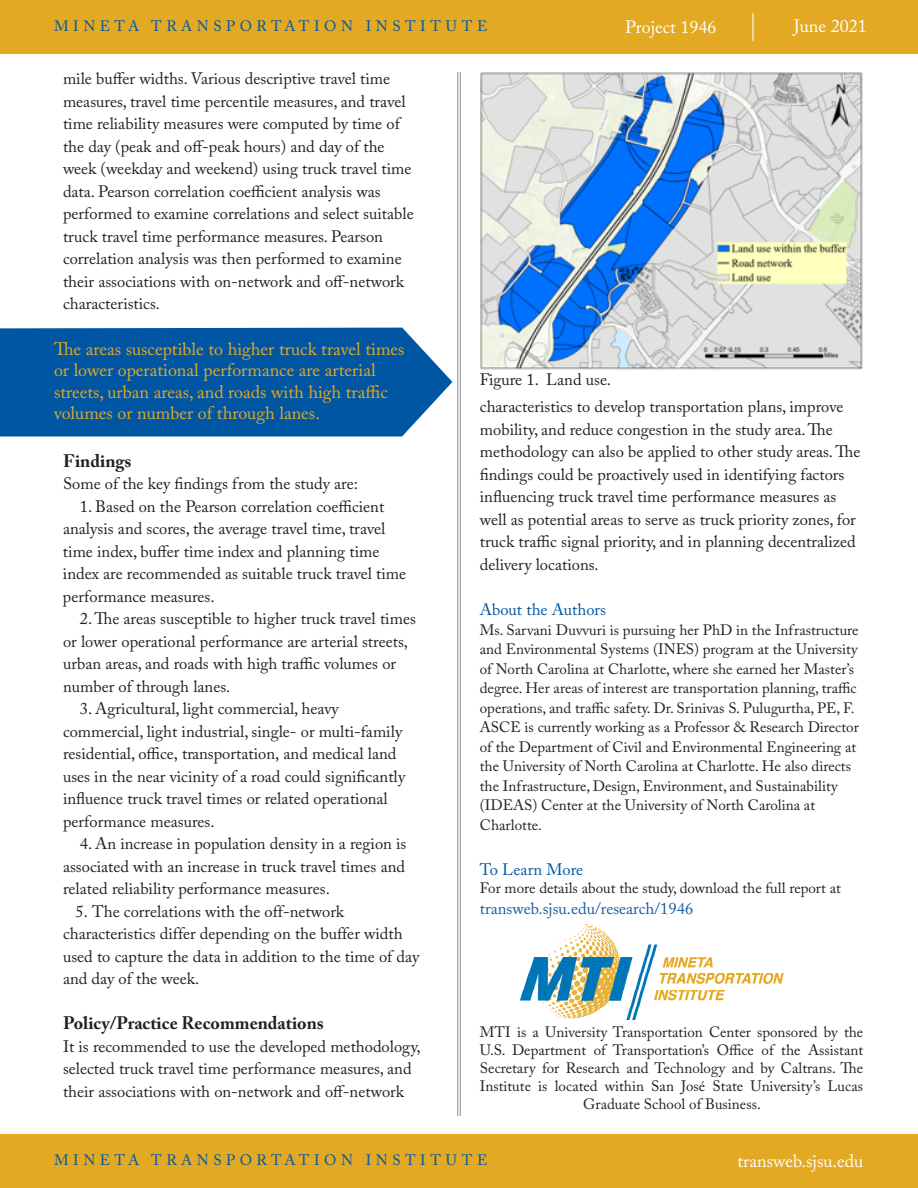
<style>
.page{position:relative;width:918px;height:1188px;background:#fff}
.page>*{position:absolute;margin:0;border:0;box-sizing:border-box;transform-origin:0 0}
.Call-Out_Text{font:18px/21.6px "Adobe Caslon Pro";color:#e4a922}
.Body_Text{font:700 18px "Adobe Caslon Pro";color:#231f20}
.t1{font:18px "Adobe Caslon Pro";color:#fff}
.Body_Text-2{font:16.5px/22.5px "Adobe Caslon Pro";color:#231f20}
.To_Learn_More_-_Body{font:16.5px "Adobe Caslon Pro";color:#175d9e}
.To_Learn_More_-_Head{font:16.5px "Adobe Caslon Pro";color:#0156a3}
.About_the_Authors{font:16.5px "Adobe Caslon Pro";color:#0156a3}
.To_Learn_More_-_Head-2{font:15px/19.5px "Adobe Caslon Pro";color:#231f20}
.About_MTI{font:15px/18px "Adobe Caslon Pro";color:#231f20;text-align:center}
.t2{font:15px "Adobe Caslon Pro";letter-spacing:.3em;color:#0156a3}
.To_Learn_More_-_Body-2{font:15px "Adobe Caslon Pro";color:#231f20}
</style>
<div class="page">
<hr style="left:460px;top:72px;width:1px;height:1044px;background:#8a8c8f">
<hr style="left:457px;top:72px;width:1px;height:1044px;background:#8a8c8f">
<img style="left:520px;top:924px;width:263px;height:96px">
<div style="left:0;top:1134px;width:918px;height:54px;background:#e4a922"></div>
<div style="left:0;top:0;width:918px;height:54px;background:#e4a922"></div>
<hr style="left:752px;top:13px;width:2px;height:28px;background:#fff">
<img style="left:480px;top:73px;width:383px;height:297px">
<div style="left:0;top:328px;width:452px;height:108px;background:#0156a3"></div>
<p class="t2" style="left:54px;top:17px;width:435px">MINETA TRANSPORTATION INSTITUTE</p>
<p class="t1" style="left:625px;top:16px;width:93px">Project 1946</p>
<p class="t1" style="left:794px;top:15px;width:74px">June 2021</p>
<p class="Body_Text-2" style="left:63px;top:67px;width:352px">mile buffer widths. Various descriptive travel time measures, travel time percentile measures, and travel time reliability measures were computed by time of the day (peak and off-peak hours) and day of the week (weekday and weekend) using truck travel time data. Pearson correlation coefficient analysis was performed to examine correlations and select suitable truck travel time performance measures. Pearson correlation analysis was then performed to examine their associations with on-network and off-network characteristics.</p>
<p class="Call-Out_Text" style="left:54px;top:338px;width:352px">The areas susceptible to higher truck travel times or lower operational performance are arterial streets, urban areas, and roads with high traffic volumes or number of through lanes.</p>
<p class="Body_Text" style="left:63px;top:450px;width:70px">Findings</p>
<p class="Body_Text-2" style="left:63px;top:472px;width:296px">Some of the key findings from the study are:</p>
<p class="Body_Text-2" style="left:80px;top:495px;width:306px">1. Based on the Pearson correlation coefficient</p>
<p class="Body_Text-2" style="left:63px;top:517px;width:324px">analysis and scores, the average travel time, travel</p>
<p class="Body_Text-2" style="left:63px;top:540px;width:318px">time index, buffer time index and planning time</p>
<p class="Body_Text-2" style="left:63px;top:562px;width:345px">index are recommended as suitable truck travel time</p>
<p class="Body_Text-2" style="left:63px;top:585px;width:153px">performance measures.</p>
<p class="Body_Text-2" style="left:80px;top:607px;width:338px">2.The areas susceptible to higher truck travel times</p>
<p class="Body_Text-2" style="left:63px;top:630px;width:347px">or lower operational performance are arterial streets,</p>
<p class="Body_Text-2" style="left:63px;top:652px;width:335px">urban areas, and roads with high traffic volumes or</p>
<p class="Body_Text-2" style="left:63px;top:675px;width:169px">number of through lanes.</p>
<p class="Body_Text-2" style="left:63px;top:697px;width:344px;text-indent:17px">3. Agricultural, light commercial, heavy commercial, light industrial, single- or multi-family residential, office, transportation, and medical land uses in the near vicinity of a road could significantly influence truck travel times or related operational performance measures.</p>
<p class="Body_Text-2" style="left:63px;top:832px;width:345px;text-align:justify;text-indent:17px">4. An increase in population density in a region is associated with an increase in truck travel times and related reliability performance measures.</p>
<p class="Body_Text-2" style="left:63px;top:900px;width:358px;text-indent:13px">5. The correlations with the off-network characteristics differ depending on the buffer width used to capture the data in addition to the time of day and day of the week.</p>
<p class="Body_Text" style="left:63px;top:1012px;width:262px">Policy/Practice Recommendations</p>
<p class="Body_Text-2" style="left:63px;top:1035px;width:359px">It is recommended to use the developed methodology, selected truck travel time performance measures, and their associations with on-network and off-network</p>
<p class="Body_Text-2" style="left:480px;top:368px;width:133px">Figure 1. Land use.</p>
<p class="Body_Text-2" style="left:480px;top:395px;width:382px">characteristics to develop transportation plans, improve mobility, and reduce congestion in the study area. The methodology can also be applied to other study areas. The findings could be proactively used in identifying factors influencing truck travel time performance measures as well as potential areas to serve as truck priority zones, for truck traffic signal priority, and in planning decentralized delivery locations.</p>
<p class="To_Learn_More_-_Head" style="left:480px;top:600px;width:128px">About the Authors</p>
<p class="To_Learn_More_-_Head-2" style="left:480px;top:620px;width:380px">Ms. Sarvani Duvvuri is pursuing her PhD in the Infrastructure and Environmental Systems (INES) program at the University of North Carolina at Charlotte, where she earned her Master’s degree. Her areas of interest are transportation planning, traffic operations, and traffic safety. Dr. Srinivas S. Pulugurtha, PE, F.<br>ASCE is currently working as a Professor &amp; Research Director of the Department of Civil and Environmental Engineering at the University of North Carolina at Charlotte. He also directs the Infrastructure, Design, Environment, and Sustainability (IDEAS) Center at the University of North Carolina at Charlotte.</p>
<p class="About_the_Authors" style="left:480px;top:859px;width:105px">To Learn More</p>
<p class="To_Learn_More_-_Body-2" style="left:480px;top:879px;width:363px">For more details about the study, download the full report at</p>
<p class="To_Learn_More_-_Body" style="left:480px;top:898px;width:215px">transweb.sjsu.edu/research/1946</p>
<p class="About_MTI" style="left:480px;top:1023px;width:385px">MTI is a University Transportation Center sponsored by the U.S. Department of Transportation’s Office of the Assistant Secretary for Research and Technology and by Caltrans. The Institute is located within San José State University’s Lucas Graduate School of Business.</p>
<p class="t2" style="left:54px;top:1151px;width:435px">MINETA TRANSPORTATION INSTITUTE</p>
<p class="t1" style="left:738px;top:1150px;width:127px">transweb.sjsu.edu</p>
</div>
